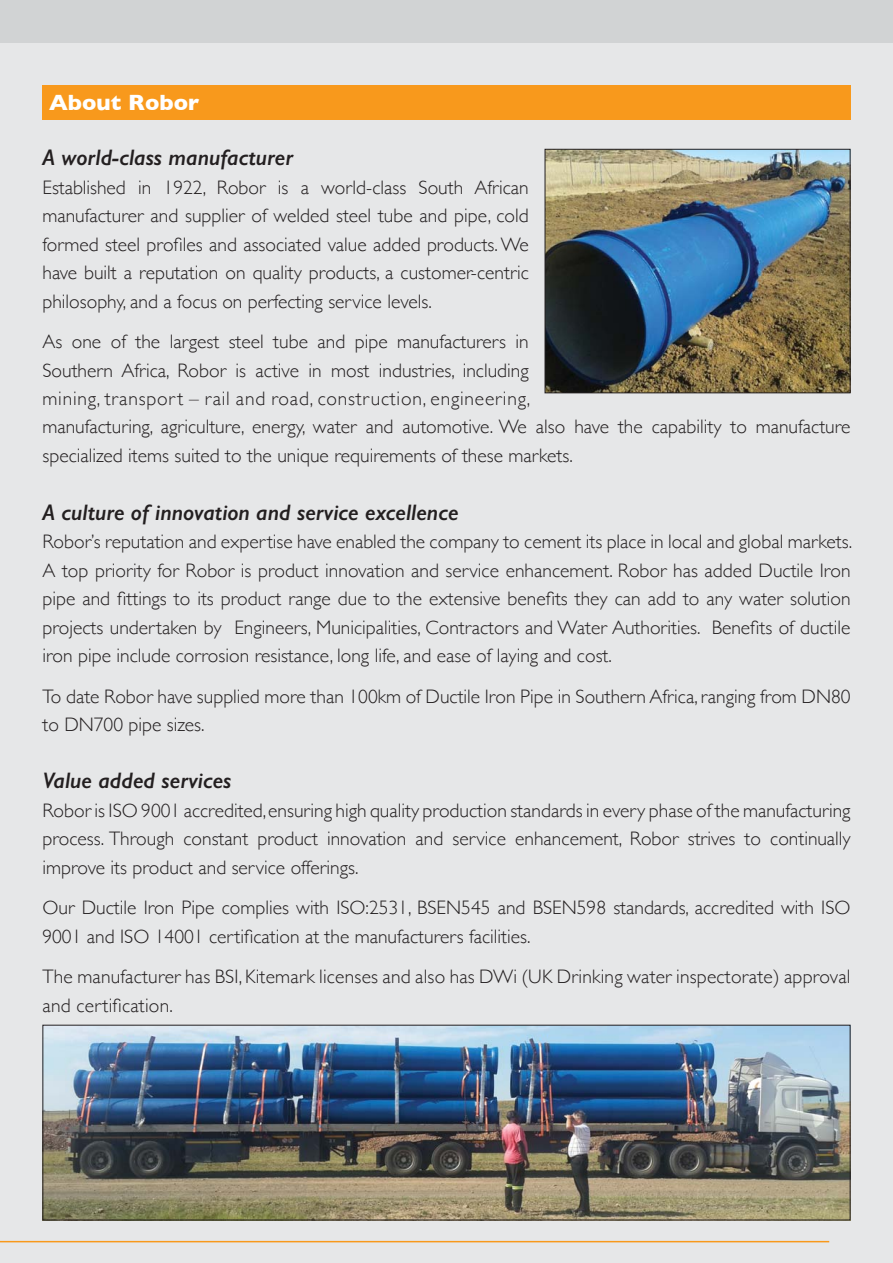
<style>
.page{position:relative;width:893px;height:1263px;background:#e6e7e8}
.page>*{position:absolute;margin:0;border:0;box-sizing:border-box;transform-origin:0 0}
.t1{font:italic 600 22.5px "Gill Sans";color:#231f20}
.t2{font:700 22.5px "Gill Sans";color:#fff}
.t3{font:300 19.5px/28.5px "Gill Sans";color:#231f20}
</style>
<div class="page">
<div style="left:0;top:0;width:893px;height:43px;background:#d1d3d4"></div>
<div style="left:42px;top:85px;width:808px;height:34px;background:#f8991c"></div>
<hr style="left:0;top:1241px;width:829px;height:1px;background:#f8991c">
<img style="left:547px;top:151px;width:301px;height:240px">
<div style="left:545px;top:149px;width:305px;height:244px;border:1px solid #231f20"></div>
<img style="left:44px;top:1027px;width:804px;height:191px">
<p class="t2" style="left:49px;top:89px;width:152px">About Robor</p>
<p class="t1" style="left:42px;top:144px;width:252px">A world-class manufacturer</p>
<p class="t3" style="left:42px;top:173px;width:488px;text-align:justify">Established in 1922, Robor is a world-class South African manufacturer and supplier of welded steel tube and pipe, cold formed steel profiles and associated value added products. We have built a reputation on quality products, a customer-centric philosophy, and a focus on perfecting service levels.</p>
<p class="t3" style="left:42px;top:328px;width:810px">As one of the largest steel tube and pipe manufacturers in<br>Southern Africa, Robor is active in most industries, including<br>mining, transport – rail and road, construction, engineering,<br>manufacturing, agriculture, energy, water and automotive. We also have the capability to manufacture specialized items suited to the unique requirements of these markets.</p>
<p class="t1" style="left:42px;top:499px;width:418px">A culture of innovation and service excellence</p>
<p class="t3" style="left:42px;top:528px;width:811px;text-align:justify">Robor’s reputation and expertise have enabled the company to cement its place in local and global markets.<br>A top priority for Robor is product innovation and service enhancement. Robor has added Ductile Iron pipe and fittings to its product range due to the extensive benefits they can add to any water solution projects undertaken by Engineers, Municipalities, Contractors and Water Authorities. Benefits of ductile iron pipe include corrosion resistance, long life, and ease of laying and cost.</p>
<p class="t3" style="left:42px;top:682px;width:809px">To date Robor have supplied more than 100km of Ductile Iron Pipe in Southern Africa, ranging from DN80 to DN700 pipe sizes.</p>
<p class="t1" style="left:42px;top:767px;width:191px">Value added services</p>
<p class="t3" style="left:42px;top:796px;width:809px;text-align:justify">Robor is ISO 9001 accredited, ensuring high quality production standards in every phase of the manufacturing process. Through constant product innovation and service enhancement, Robor strives to continually improve its product and service offerings.</p>
<p class="t3" style="left:42px;top:894px;width:809px">Our Ductile Iron Pipe complies with ISO:2531, BSEN545 and BSEN598 standards, accredited with ISO<br>9001 and ISO 14001 certification at the manufacturers facilities.</p>
<p class="t3" style="left:42px;top:963px;width:809px">The manufacturer has BSI, Kitemark licenses and also has DWi (UK Drinking water inspectorate) approval and certification.</p>
</div>
